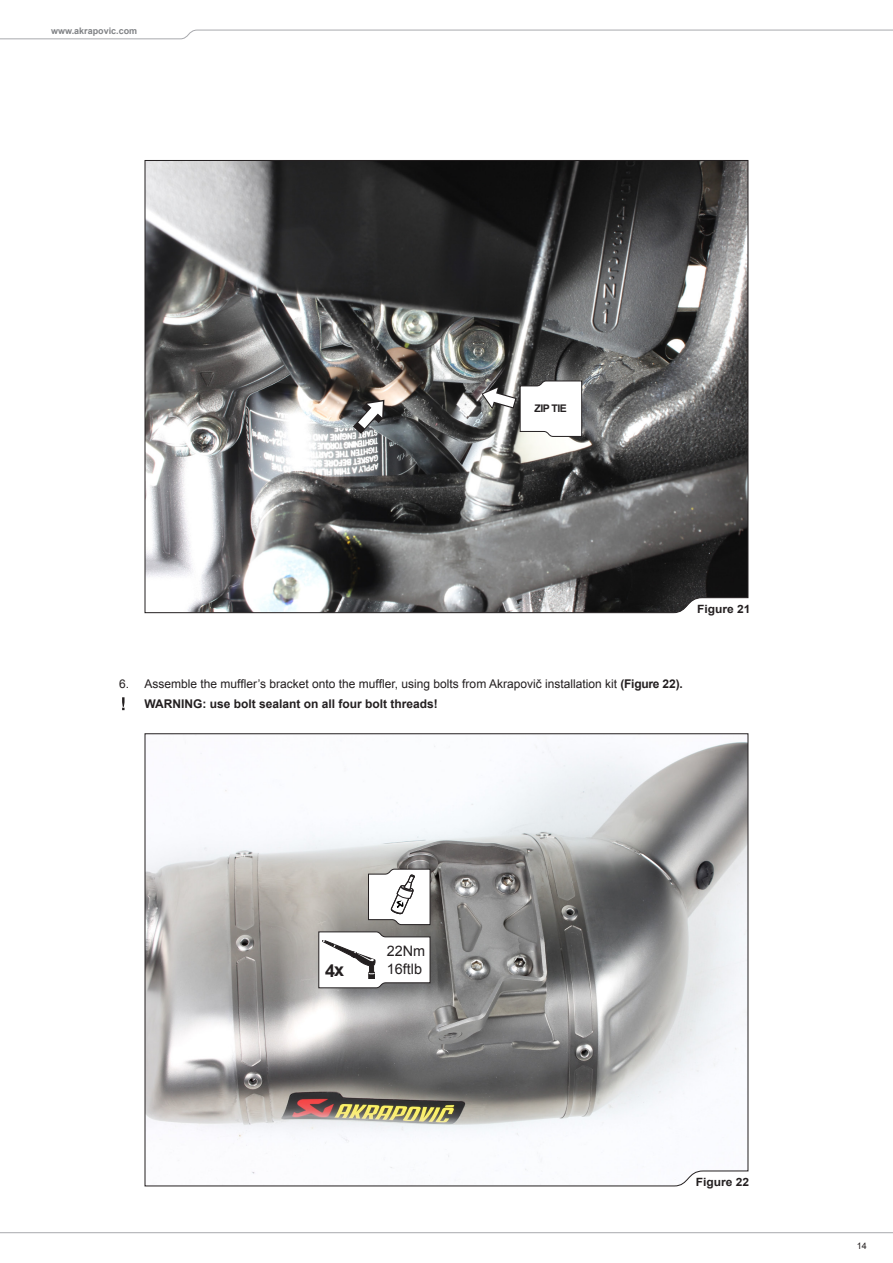
<style>
.page{position:relative;width:893px;height:1263px;background:#fff}
.page>*{position:absolute;margin:0;border:0;box-sizing:border-box;transform-origin:0 0}
.t1{font:700 18px "Arial";color:#231f20}
.t2{font:14.4px/17.2px "Arial";color:#231f20}
.body_txt_bold{font:12px "Arial";color:#231f20}
.body_txt_bold-2{font:700 12px "Arial";color:#231f20}
.body_txt_bold-3{font:700 11.4px "Arial";color:#231f20;scale:1.05 1}
.t3{font:700 10.5px "Arial";letter-spacing:-.05em;color:#231f20}
.t4{font:700 9px "Arial";color:#808285}
.t5{font:9px "Arial";color:#231f20}
.s1{font-weight:700}
</style>
<div class="page">
<svg style="left:0;top:29px;width:893px;height:10px"></svg>
<svg style="left:0;top:1232px;width:893px;height:2px"></svg>
<svg style="left:122px;top:697px;width:3px;height:13px"></svg>
<svg style="left:144px;top:160px;width:605px;height:453px"></svg>
<svg style="left:144px;top:733px;width:605px;height:454px"></svg>
<svg style="left:481px;top:380px;width:101px;height:57px"></svg>
<svg style="left:353px;top:400px;width:31px;height:34px"></svg>
<svg style="left:318px;top:931px;width:113px;height:57px"></svg>
<svg style="left:368px;top:868px;width:63px;height:57px"></svg>
<p class="t4" style="left:51px;top:25px;width:88px">www.akrapovic.com</p>
<p class="t3" style="left:535px;top:402px;width:34px">ZIP TIE</p>
<p class="body_txt_bold-3" style="left:697px;top:601px;width:52px">Figure 21</p>
<p class="body_txt_bold" style="left:119px;top:675px;width:12px">6.</p>
<p class="body_txt_bold" style="left:145px;top:675px;width:540px">Assemble the muffler’s bracket onto the muffler, using bolts from Akrapovič installation kit <span class="s1">(Figure 22).</span></p>
<p class="body_txt_bold-2" style="left:145px;top:696px;width:295px">WARNING: use bolt sealant on all four bolt threads!</p>
<p class="t1" style="left:325px;top:958px;width:21px">4x</p>
<p class="t2" style="left:387px;top:943px;width:40px">22Nm<br>16ftlb</p>
<p class="body_txt_bold-3" style="left:696px;top:1175px;width:52px">Figure 22</p>
<p class="t5" style="left:857px;top:1240px;width:12px">14</p>
</div>
